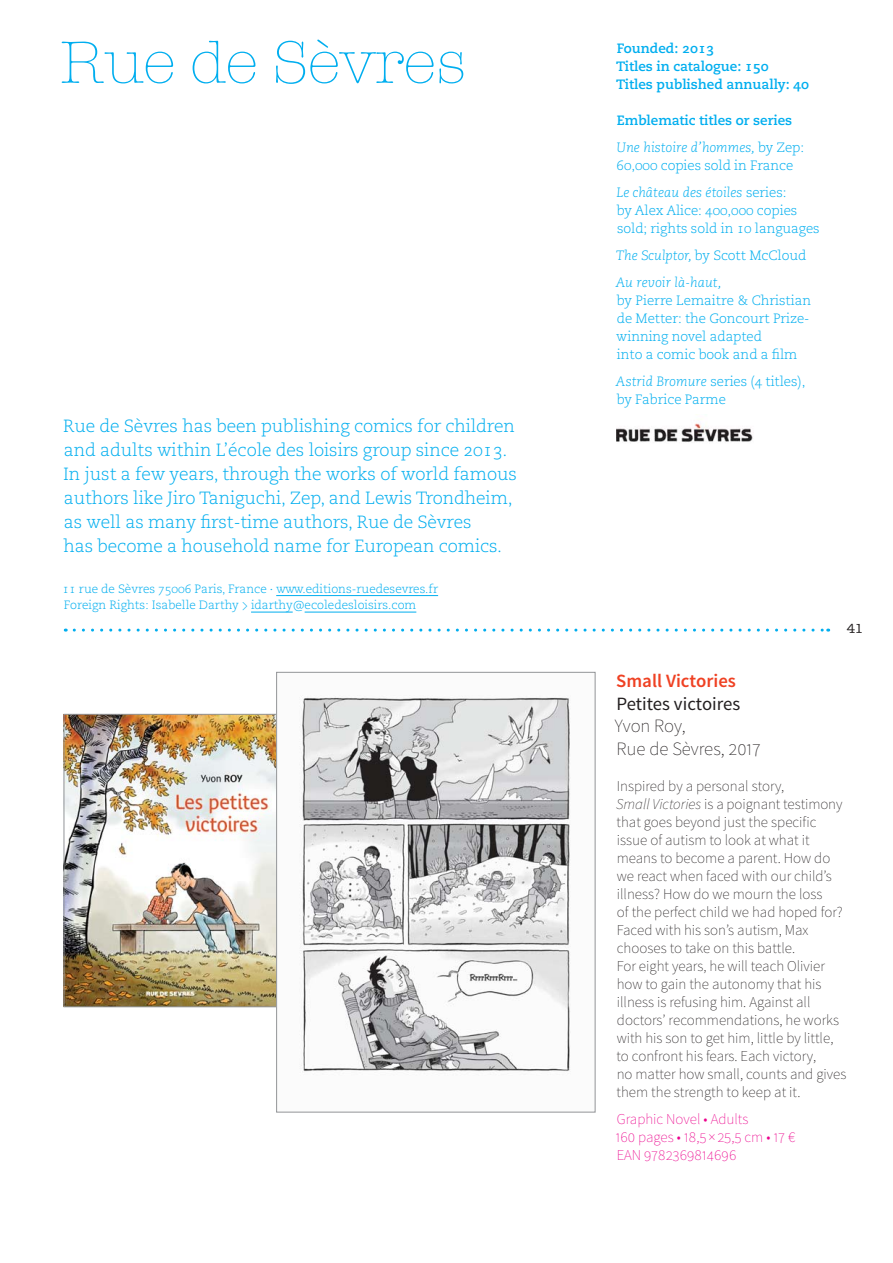
<style>
.page{position:relative;width:893px;height:1263px;background:#fff}
.page>*{position:absolute;margin:0;border:0;box-sizing:border-box;transform-origin:0 0}
.t1{font:300 60px "American Typewriter Std";letter-spacing:-.01em;color:#00aeef}
.t2{font:200 18.75px/22.5px "Source Sans Pro";color:#231f20}
.t3{font:18.75px "Source Sans Pro";color:#231f20}
.t4{font:600 18.75px "Source Sans Pro";color:#ef4123}
.t5{font:17.7px/24px "Caecilia Light Os F";letter-spacing:-.005em;color:#00aeef}
.t6{font:200 15px/18px "Source Sans Pro";color:#231f20}
.t7{font:200 15px/18px "Source Sans Pro";color:#ec008c}
.t8{font:13.5px/18px "Caecilia Light Os F";letter-spacing:-.005em;color:#00aeef}
.t9{font:13.5px/18px "Caecilia Bold Os F";color:#00aeef}
.t10{font:13.5px "Caecilia Light Italic Os F";letter-spacing:.005em;color:#00aeef}
.t11{font:13.5px "American Typewriter";color:#231f20}
.t12{font:12px/16.5px "Caecilia Light Os F";color:#00aeef}
.s1{font-family:"Caecilia Light Os F"}
.s2{font-family:"Caecilia Light Italic Os F"}
.s3{font-family:"Akkurat Light Pro";font-size:12.75px}
.s4{font-style:italic}
</style>
<div class="page">
<img style="left:66px;top:716px;width:210px;height:289px">
<div style="left:64px;top:714px;width:234px;height:293px;border:1px solid #939598"></div>
<svg style="left:74px;top:629px;width:755px;height:3px"></svg>
<img style="left:616px;top:423px;width:137px;height:19px">
<hr style="left:276px;top:595px;width:162px;height:1px;background:#00aeef">
<hr style="left:251px;top:612px;width:42px;height:1px;background:#00aeef">
<hr style="left:305px;top:612px;width:111px;height:1px;background:#00aeef">
<img style="left:278px;top:697px;width:292px;height:375px">
<div style="left:276px;top:672px;width:319px;height:440px;border:1px solid #939598"></div>
<h1 class="t1" style="left:59px;top:39px;width:409px">Rue de Sèvres</h1>
<p class="t9" style="left:616px;top:40px;width:195px">Founded: 2013<br>Titles in catalogue: 150<br>Titles published annually: 40</p>
<p class="t9" style="left:617px;top:112px;width:177px">Emblematic titles or series</p>
<p class="t10" style="left:616px;top:141px;width:189px">Une histoire d’hommes, <span class="s1">by Zep:</span></p>
<p class="t8" style="left:616px;top:157px;width:178px">60,000 copies sold in France</p>
<p class="t10" style="left:617px;top:186px;width:171px">Le château des étoiles <span class="s1">series:</span></p>
<p class="t8" style="left:617px;top:202px;width:204px">by Alex Alice: 400,000 copies sold; rights sold in 10 languages</p>
<p class="t8" style="left:616px;top:247px;width:192px"><span class="s2">The Sculptor,</span> by Scott McCloud</p>
<p class="t10" style="left:615px;top:276px;width:108px">Au revoir là-haut,</p>
<p class="t8" style="left:616px;top:292px;width:196px">by Pierre Lemaitre &amp; Christian de Metter: the Goncourt Prize&shy;winning novel adapted<br>into a comic book and a film</p>
<p class="t8" style="left:615px;top:373px;width:192px"><span class="s2">Astrid Bromure</span> series (4 titles), by Fabrice Parme</p>
<p class="t5" style="left:63px;top:415px;width:455px">Rue de Sèvres has been publishing comics for children and adults within L’école des loisirs group since 2013.<br>In just a few years, through the works of world famous authors like Jiro Taniguchi, Zep, and Lewis Trondheim, as well as many first-time authors, Rue de Sèvres<br>has become a household name for European comics.</p>
<p class="t12" style="left:63px;top:581px;width:377px">11 rue de Sèvres 75006 Paris, France · www.editions-ruedesevres.fr<br>Foreign Rights: Isabelle Darthy <span class="s3">&gt;</span> idarthy<span class="s3">@</span>ecoledesloisirs.com</p>
<p class="t11" style="left:847px;top:621px;width:18px">41</p>
<p class="t4" style="left:616px;top:674px;width:121px">Small Victories</p>
<p class="t3" style="left:616px;top:696px;width:125px">Petites victoires</p>
<p class="t2" style="left:615px;top:716px;width:147px">Yvon Roy,<br>Rue de Sèvres, 2017</p>
<p class="t6" style="left:616px;top:778px;width:232px">Inspired by a personal story,<br><span class="s4">Small Victories</span> is a poignant testimony that goes beyond just the specific issue of autism to look at what it means to become a parent. How do we react when faced with our child’s illness? How do we mourn the loss<br>of the perfect child we had hoped for?<br>Faced with his son’s autism, Max chooses to take on this battle.<br>For eight years, he will teach Olivier how to gain the autonomy that his illness is refusing him. Against all doctors’ recommendations, he works with his son to get him, little by little, to confront his fears. Each victory,<br>no matter how small, counts and gives them the strength to keep at it.</p>
<p class="t7" style="left:615px;top:1111px;width:181px">Graphic Novel • Adults<br>160 pages • 18,5 × 25,5 cm • 17 €<br>EAN 9782369814696</p>
</div>
